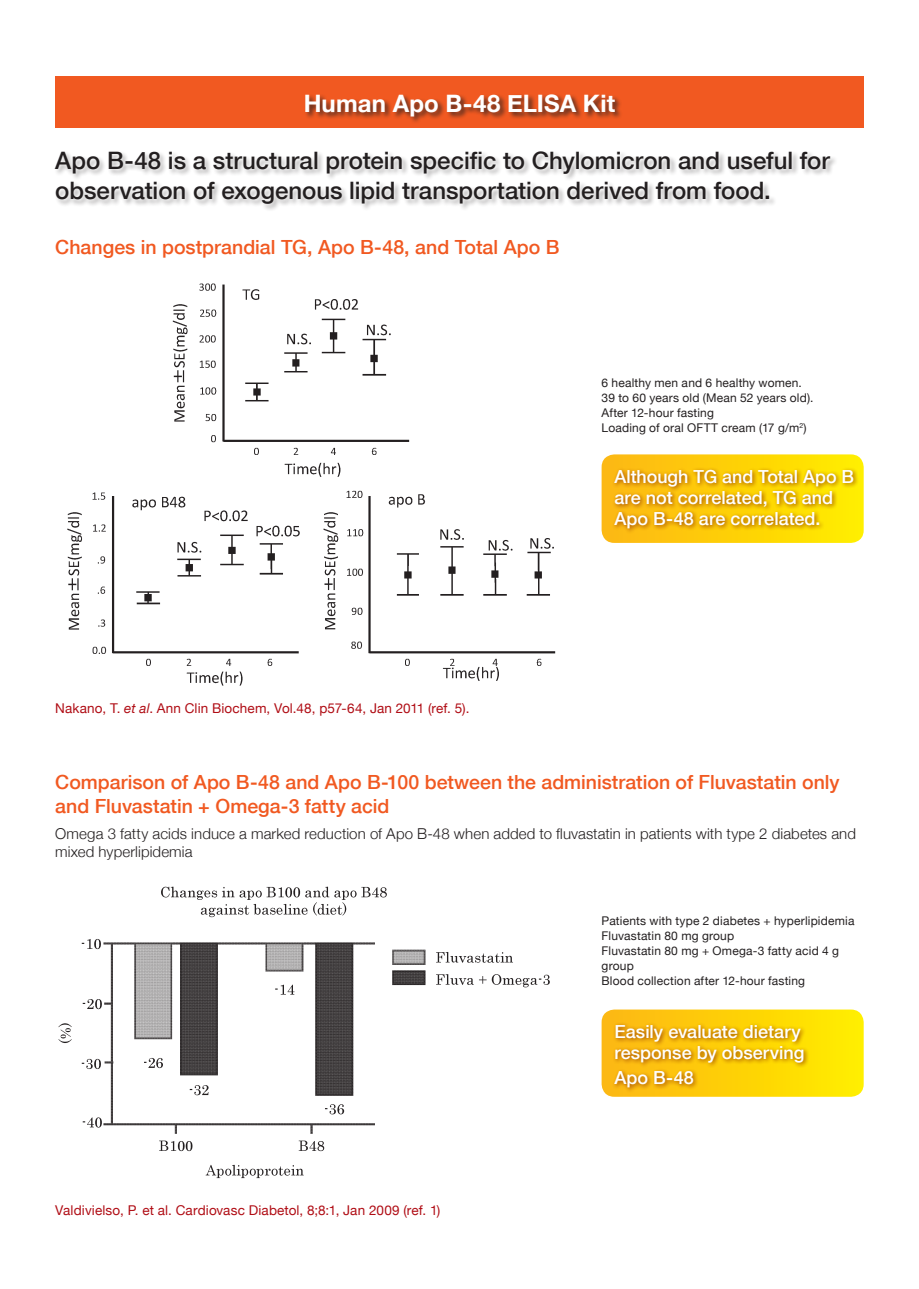
<style>
.page{position:relative;width:919px;height:1289px;background:#fff}
.page>*{position:absolute;margin:0;border:0;box-sizing:border-box;transform-origin:0 0}
.t1{font:500 24px/30px "Helvetica Neue";color:#231f20}
.t2{font:700 24px "Helvetica Neue";letter-spacing:.005em;color:#fff}
.t3{font:500 19.5px/24px "Helvetica Neue";color:#f15921}
.t4{font:500 18px/21px "Helvetica Neue";color:#fff}
.t5{font:300 15px/18px "Helvetica Neue";letter-spacing:.01em;color:#231f20}
.t6{font:13.5px "Helvetica Neue";letter-spacing:.01em;color:#b00d15}
.t7{font:12px/15px "Helvetica Neue";letter-spacing:.015em;color:#231f20}
.s1{font-style:italic}
</style>
<div class="page">
<svg style="left:601px;top:454px;width:262px;height:89px;background:#fdd214"></svg>
<svg style="left:601px;top:1009px;width:262px;height:87px;background:#fedc0f"></svg>
<div style="left:55px;top:77px;width:808px;height:51px;background:#f15921"></div>
<svg style="left:56px;top:153px;width:777px;height:55px"></svg>
<div style="left:304px;top:94px;width:318px;height:30px;background:#231f20;opacity:.75"></div>
<div style="left:611px;top:466px;width:248px;height:68px;background:#8c2f01;opacity:.85"></div>
<div style="left:611px;top:1021px;width:198px;height:72px;background:#8c2f01;opacity:.85"></div>
<img style="left:67px;top:283px;width:489px;height:403px">
<img style="left:58px;top:886px;width:492px;height:293px">
<h1 class="t2" style="left:304px;top:82px;width:313px">Human Apo B-48 ELISA Kit</h1>
<h1 class="t1" style="left:55px;top:145px;width:776px">Apo B-48 is a structural protein specific to Chylomicron and useful for observation of exogenous lipid transportation derived from food.</h1>
<h2 class="t3" style="left:55px;top:234px;width:505px">Changes in postprandial TG, Apo B-48, and Total Apo B</h2>
<p class="t6" style="left:55px;top:696px;width:415px">Nakano, T. <span class="s1">et al</span>. Ann Clin Biochem, Vol.48, p57-64, Jan 2011 (ref. 5).</p>
<p class="t7" style="left:601px;top:374px;width:213px">6 healthy men and 6 healthy women.<br>39 to 60 years old (Mean 52 years old).<br>After 12-hour fasting<br>Loading of oral OFTT cream (17 g/m<sup>2</sup>)</p>
<h3 class="t4" style="left:614px;top:465px;width:241px">Although TG and Total Apo B are not correlated, TG and<br>Apo B-48 are correlated.</h3>
<h2 class="t3" style="left:55px;top:769px;width:785px">Comparison of Apo B-48 and Apo B-100 between the administration of Fluvastatin only and Fluvastatin + Omega-3 fatty acid</h2>
<p class="t5" style="left:55px;top:824px;width:802px">Omega 3 fatty acids induce a marked reduction of Apo B-48 when added to fluvastatin in patients with type 2 diabetes and mixed hyperlipidemia</p>
<p class="t7" style="left:601px;top:912px;width:254px">Patients with type 2 diabetes + hyperlipidemia<br>Fluvastatin 80 mg group<br>Fluvastatin 80 mg + Omega-3 fatty acid 4 g group<br>Blood collection after 12-hour fasting</p>
<p class="t6" style="left:55px;top:1199px;width:386px">Valdivielso, P. et al. Cardiovasc Diabetol, 8;8:1, Jan 2009 (ref. 1)</p>
<h3 class="t4" style="left:614px;top:1020px;width:192px">Easily evaluate dietary response by observing</h3>
<h3 class="t4" style="left:614px;top:1066px;width:81px">Apo B-48</h3>
</div>
